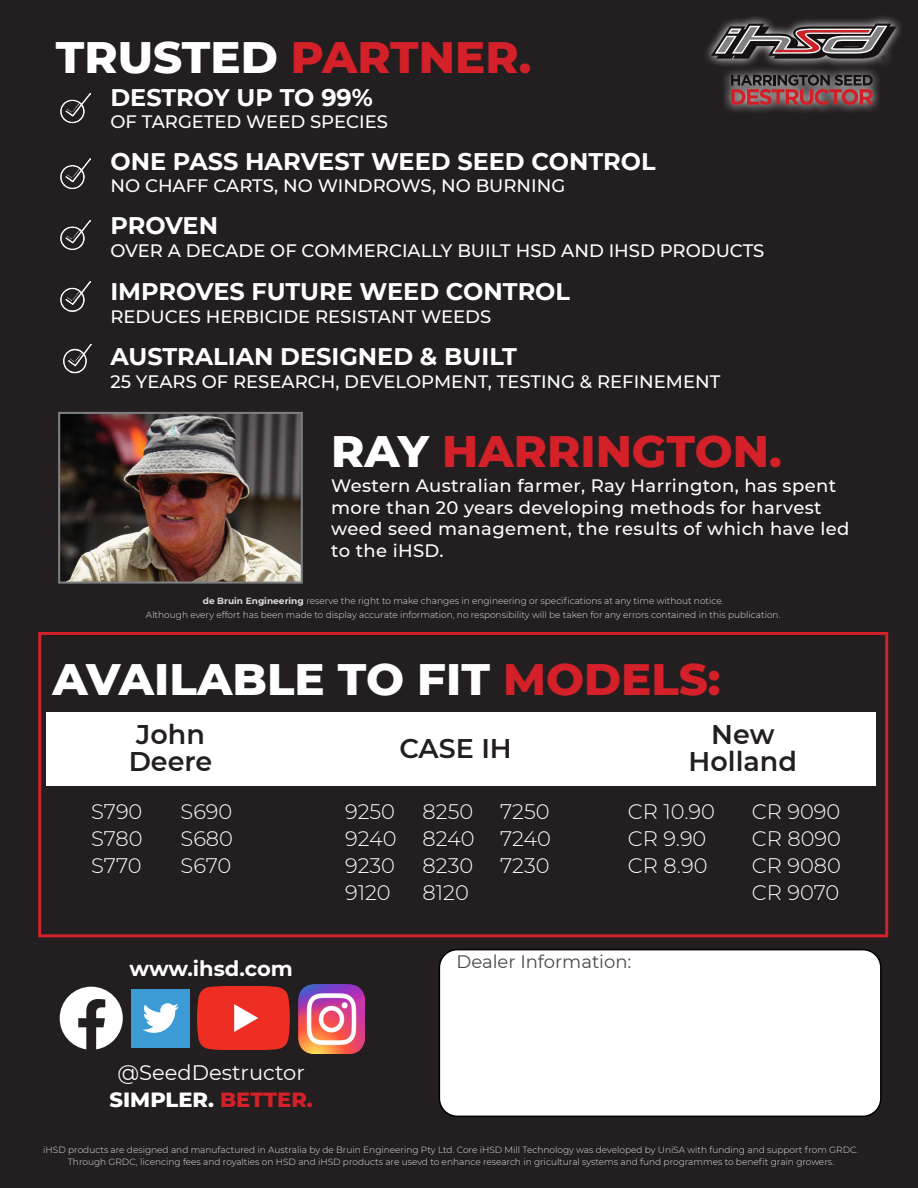
<style>
.page{position:relative;width:918px;height:1188px;background:#231f20}
.page>*{position:absolute;margin:0;border:0;box-sizing:border-box;transform-origin:0 0}
.SMALL_TITLE{font:800 45px "Montserrat";color:#d32029}
.SMALL_TITLE-2{font:800 45px "Montserrat";color:#fff}
.t1{font:600 27px/27px "Montserrat";color:#231f20;text-align:center}
.Heading_1{font:700 24px "Montserrat";color:#fff}
.t2{font:300 21px "Montserrat";color:#fff}
.Heading_6{font:21px "Montserrat";color:#fff}
.SMALL_TITLE-3{font:800 21px "Montserrat";color:#fff}
.Heading_6-2{font:700 21px "Montserrat";color:#fff}
.Heading_2{font:500 18px "Montserrat";color:#fff}
.PARAGRAPH{font:500 18px/21.6px "Montserrat";letter-spacing:.02em;color:#fff}
.Heading_6-3{font:18px "Montserrat";color:#4b494a}
.t3{font:300 9px/12px "Montserrat";color:#e6e3e6;text-align:center}
.t4{font:6.15px "Arial";color:#211e1e;scale:1.08 1}
.s1{color:#fff}
.s2{font-weight:700}
.s3{color:#d32029}
</style>
<div class="page">
<div style="left:439px;top:950px;width:442px;height:166px;background:#fff;border-radius:18px"></div>
<div style="left:439px;top:949px;width:443px;height:168px;border:2px solid #000;border-radius:18px"></div>
<div style="left:38px;top:632px;width:850px;height:305px;border:3px solid #d32029"></div>
<img style="left:60px;top:93px;width:30px;height:31px">
<img style="left:60px;top:158px;width:30px;height:31px">
<img style="left:60px;top:220px;width:30px;height:30px">
<img style="left:60px;top:281px;width:30px;height:31px">
<img style="left:63px;top:345px;width:29px;height:29px">
<div style="left:47px;top:712px;width:829px;height:74px;background:#fff"></div>
<img style="left:61px;top:415px;width:239px;height:166px">
<div style="left:58px;top:412px;width:245px;height:172px;border:2px solid #7c7e81"></div>
<svg style="left:706px;top:17px;width:195px;height:95px"></svg>
<svg style="left:711px;top:24px;width:186px;height:35px"></svg>
<svg style="left:731px;top:75px;width:142px;height:30px"></svg>
<svg style="left:60px;top:987px;width:63px;height:62px"></svg>
<div style="left:132px;top:989px;width:58px;height:58px;background:#3c9bd5"></div>
<svg style="left:142px;top:1003px;width:37px;height:30px"></svg>
<svg style="left:197px;top:987px;width:93px;height:62px;background:#e6392e"></svg>
<img style="left:298px;top:985px;width:66px;height:68px">
<p class="SMALL_TITLE" style="left:56px;top:24px;width:477px"><span class="s1">TRUSTED</span> PARTNER.</p>
<p class="Heading_1" style="left:110px;top:81px;width:264px">DESTROY UP TO 99%</p>
<p class="Heading_2" style="left:110px;top:109px;width:279px">OF TARGETED WEED SPECIES</p>
<p class="Heading_1" style="left:110px;top:145px;width:547px">ONE PASS HARVEST WEED SEED CONTROL</p>
<p class="Heading_2" style="left:110px;top:173px;width:456px">NO CHAFF CARTS, NO WINDROWS, NO BURNING</p>
<p class="Heading_1" style="left:110px;top:208px;width:109px">PROVEN</p>
<p class="Heading_2" style="left:110px;top:238px;width:655px">OVER A DECADE OF COMMERCIALLY BUILT HSD AND IHSD PRODUCTS</p>
<p class="Heading_1" style="left:110px;top:274px;width:461px">IMPROVES FUTURE WEED CONTROL</p>
<p class="Heading_2" style="left:110px;top:304px;width:382px">REDUCES HERBICIDE RESISTANT WEEDS</p>
<p class="Heading_1" style="left:110px;top:339px;width:408px">AUSTRALIAN DESIGNED &amp; BUILT</p>
<p class="Heading_2" style="left:110px;top:369px;width:611px">25 YEARS OF RESEARCH, DEVELOPMENT, TESTING &amp; REFINEMENT</p>
<p class="SMALL_TITLE" style="left:331px;top:418px;width:452px"><span class="s1">RAY</span> HARRINGTON.</p>
<p class="PARAGRAPH" style="left:331px;top:474px;width:520px">Western Australian farmer, Ray Harrington, has spent more than 20 years developing methods for harvest weed seed management, the results of which have led to the iHSD.</p>
<p class="t3" style="left:146px;top:594px;width:636px;line-height:13.5px"><span class="s2">de Bruin Engineering</span> reserve the right to make changes in engineering or specifications at any time without notice.<br>Although every effort has been made to display accurate information, no responsibility will be taken for any errors contained in this publication.</p>
<p class="SMALL_TITLE-2" style="left:52px;top:646px;width:670px">AVAILABLE TO FIT <span class="s3">MODELS:</span></p>
<p class="t1" style="left:129px;top:720px;width:85px;text-align:left">John<br>Deere</p>
<p class="t2" style="left:91px;top:798px;width:53px">S790</p>
<p class="t2" style="left:91px;top:825px;width:53px">S780</p>
<p class="t2" style="left:91px;top:852px;width:52px">S770</p>
<p class="t2" style="left:181px;top:798px;width:53px">S690</p>
<p class="t2" style="left:181px;top:825px;width:54px">S680</p>
<p class="t2" style="left:181px;top:852px;width:52px">S670</p>
<p class="Heading_6-2" style="left:130px;top:954px;width:165px">www.ihsd.com</p>
<p class="t1" style="left:399px;top:734px;width:114px">CASE IH</p>
<p class="t2" style="left:345px;top:798px;width:51px">9250</p>
<p class="t2" style="left:345px;top:825px;width:53px">9240</p>
<p class="t2" style="left:345px;top:852px;width:51px">9230</p>
<p class="t2" style="left:345px;top:879px;width:47px">9120</p>
<p class="t2" style="left:423px;top:798px;width:52px">8250</p>
<p class="t2" style="left:423px;top:825px;width:54px">8240</p>
<p class="t2" style="left:423px;top:852px;width:52px">8230</p>
<p class="t2" style="left:423px;top:879px;width:48px">8120</p>
<p class="t2" style="left:500px;top:798px;width:51px">7250</p>
<p class="t2" style="left:500px;top:825px;width:53px">7240</p>
<p class="t2" style="left:500px;top:852px;width:51px">7230</p>
<p class="t1" style="left:689px;top:720px;width:110px">New<br>Holland</p>
<p class="t2" style="left:628px;top:798px;width:89px">CR 10.90</p>
<p class="t2" style="left:628px;top:825px;width:80px">CR 9.90</p>
<p class="t2" style="left:628px;top:852px;width:81px">CR 8.90</p>
<p class="t2" style="left:752px;top:798px;width:90px">CR 9090</p>
<p class="t2" style="left:752px;top:825px;width:91px">CR 8090</p>
<p class="t2" style="left:752px;top:852px;width:91px">CR 9080</p>
<p class="t2" style="left:752px;top:879px;width:89px">CR 9070</p>
<p class="Heading_6-3" style="left:457px;top:949px;width:176px">Dealer Information:</p>
<p class="t4" style="left:881px;top:54px;width:6px">®</p>
<p class="Heading_6" style="left:118px;top:1058px;width:189px">@SeedDestructor</p>
<p class="SMALL_TITLE-3" style="left:110px;top:1084px;width:205px">SIMPLER. <span class="s3">BETTER.</span></p>
<p class="t3" style="left:43px;top:1143px;width:817px">iHSD products are designed and manufactured in Australia by de Bruin Engineering Pty Ltd. Core iHSD Mill Technology was developed by UniSA with funding and support from GRDC.<br>Through GRDC, licencing fees and royalties on HSD and iHSD products are usevd to enhance research in gricultural systems and fund programmes to benefit grain growers.</p>
</div>
